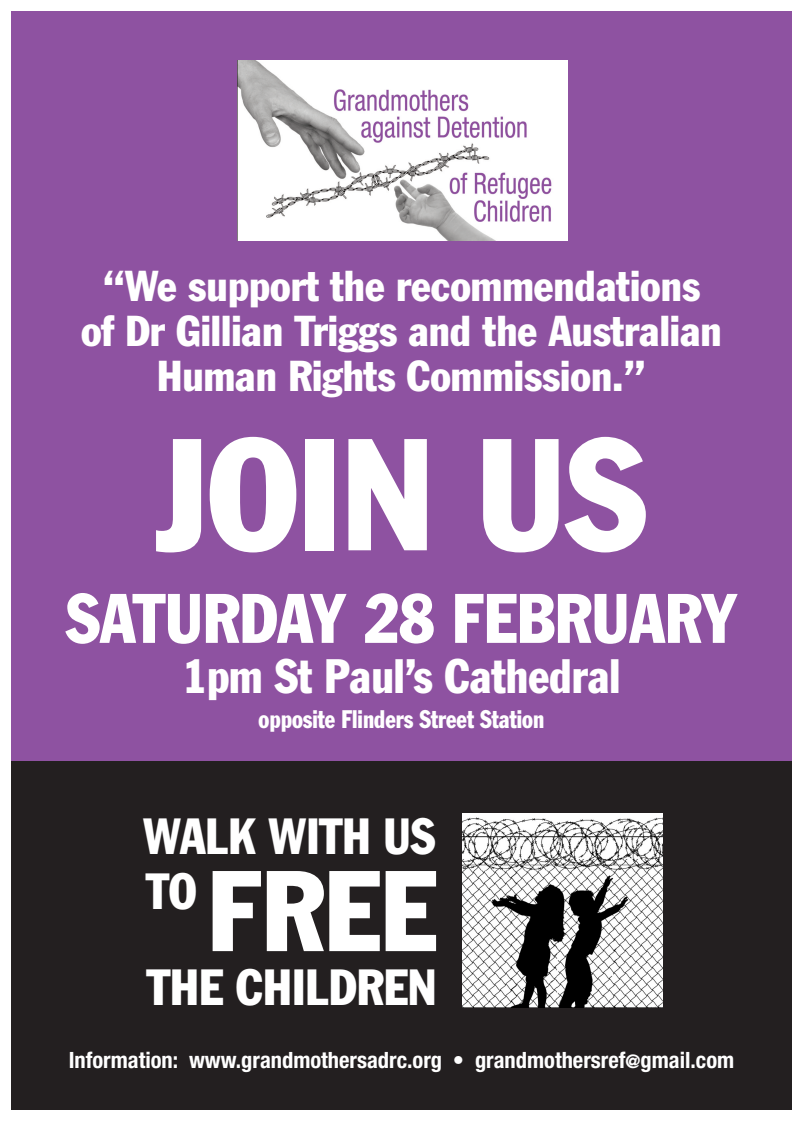
<style>
.page{position:relative;width:803px;height:1121px;background:#fff}
.page>*{position:absolute;margin:0;border:0;box-sizing:border-box;transform-origin:0 0}
.t1{font:condensed 156.25px "Franklin Gothic";color:#fff}
.t2{font:condensed 112.5px "Franklin Gothic";color:#fff}
.t3{font:condensed 68.75px "Franklin Gothic";color:#fff;scale:.96 1}
.t4{font:condensed 50px/54.9px "Franklin Gothic";color:#fff;scale:.95 1}
.t5{font:condensed 50px "Franklin Gothic";color:#fff}
.t6{font:condensed 47.5px "Franklin Gothic";color:#fff;scale:.95 1}
.t7{font:condensed 42.5px/45px "Franklin Gothic";color:#fff;text-align:center}
.t8{font:condensed 25px "Franklin Gothic";color:#fff;scale:.9 1}
.t9{font:700 condensed 22.5px "Helvetica Neue LT Std";color:#fff}
.s1{font-weight:400}
.s2{font-size:18.75px}
</style>
<div class="page">
<div style="left:11px;top:11px;width:780px;height:828px;background:#8e52a1"></div>
<img style="left:237px;top:61px;width:330px;height:179px">
<div style="left:11px;top:761px;width:780px;height:349px;background:#231f20"></div>
<img style="left:462px;top:813px;width:200px;height:195px">
<p class="t7" style="left:81px;top:263px;width:642px">“We support the recommendations of Dr Gillian Triggs and the Australian<br>Human Rights Commission.”</p>
<h1 class="t1" style="left:156px;top:399px;width:492px">JOIN US</h1>
<h3 class="t3" style="left:66px;top:576px;width:700px">SATURDAY 28 FEBRUARY</h3>
<p class="t6" style="left:182px;top:647px;width:462px">1pm St Paul’s Cathedral</p>
<p class="t8" style="left:258px;top:704px;width:319px">opposite Flinders Street Station</p>
<p class="t4" style="left:143px;top:808px;width:309px">WALK WITH US<br>TO</p>
<h2 class="t2" style="left:207px;top:842px;width:231px">FREE</h2>
<p class="t5" style="left:147px;top:957px;width:291px">THE CHILDREN</p>
<p class="t9" style="left:69px;top:1046px;width:666px">Information: www.grandmothersadrc.org <span class="s1">•</span> grandmothersref<span class="s2">@</span>gmail.com</p>
</div>
